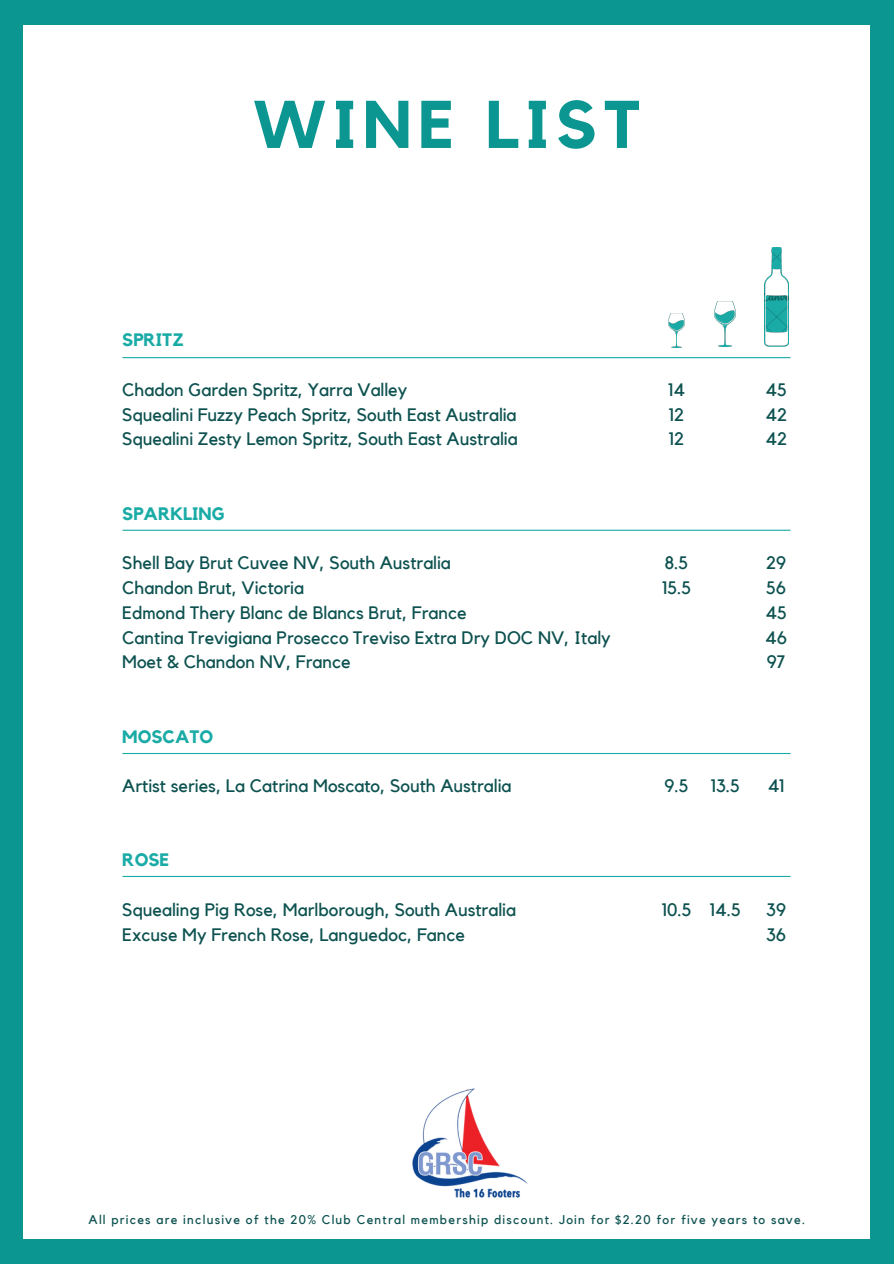
<style>
.page{position:relative;width:894px;height:1264px;background:#fff}
.page>*{position:absolute;margin:0;border:0;box-sizing:border-box;transform-origin:0 0}
.t1{font:700 66.6px "Kollektif";letter-spacing:.1em;color:#0b9691}
.t2{font:18px/24.8px "Kollektif";color:#0d5250}
.t3{font:700 18px "Kollektif";color:#1aaba6}
.t4{font:12.6px "Kollektif";letter-spacing:.1em;color:#0d5250}
</style>
<div class="page">
<div style="left:0;top:0;width:893px;height:1263px;background:#0b9691"></div>
<div style="left:23px;top:25px;width:846px;height:1213px;background:#fff"></div>
<img style="left:412px;top:1088px;width:116px;height:110px">
<img style="left:668px;top:313px;width:16px;height:34px">
<img style="left:714px;top:302px;width:21px;height:45px">
<img style="left:764px;top:248px;width:24px;height:99px">
<hr style="left:123px;top:753px;width:666px;height:1px;background:#1aaba6">
<hr style="left:123px;top:529px;width:666px;height:2px;background:#1aaba6">
<hr style="left:123px;top:875px;width:666px;height:2px;background:#1aaba6">
<hr style="left:123px;top:357px;width:666px;height:1px;background:#1aaba6">
<p class="t1" style="left:253px;top:94px;width:389px">WINE LIST</p>
<p class="t3" style="left:122px;top:332px;width:63px">SPRITZ</p>
<p class="t2" style="left:122px;top:378px;width:397px">Chadon Garden Spritz, Yarra Valley<br>Squealini Fuzzy Peach Spritz, South East Australia<br>Squealini Zesty Lemon Spritz, South East Australia</p>
<p class="t3" style="left:122px;top:505px;width:103px">SPARKLING</p>
<p class="t2" style="left:122px;top:551px;width:490px">Shell Bay Brut Cuvee NV, South Australia<br>Chandon Brut, Victoria<br>Edmond Thery Blanc de Blancs Brut, France<br>Cantina Trevigiana Prosecco Treviso Extra Dry DOC NV, Italy Moet &amp; Chandon NV, France</p>
<p class="t3" style="left:122px;top:728px;width:93px">MOSCATO</p>
<p class="t2" style="left:122px;top:774px;width:390px">Artist series, La Catrina Moscato, South Australia</p>
<p class="t3" style="left:122px;top:851px;width:48px">ROSE</p>
<p class="t2" style="left:122px;top:898px;width:395px">Squealing Pig Rose, Marlborough, South Australia<br>Excuse My French Rose, Languedoc, Fance</p>
<h1 class="t2" style="left:668px;top:378px;width:18px;text-align:justify">14<br>12<br>12</h1>
<p class="t2" style="left:661px;top:551px;width:31px">8.5<br>15.5</p>
<h3 class="t2" style="left:765px;top:378px;width:23px;text-align:justify">45<br>42<br>42</h3>
<h3 class="t2" style="left:765px;top:551px;width:23px;text-align:justify">29<br>56<br>45<br>46<br>97</h3>
<p class="t2" style="left:664px;top:774px;width:25px">9.5</p>
<p class="t2" style="left:710px;top:774px;width:31px">13.5</p>
<h3 class="t2" style="left:767px;top:774px;width:18px">41</h3>
<p class="t2" style="left:661px;top:898px;width:31px">10.5</p>
<h3 class="t2" style="left:709px;top:898px;width:32px">14.5</h3>
<h3 class="t2" style="left:766px;top:898px;width:21px">39<br>36</h3>
<h3 class="t4" style="left:88px;top:1213px;width:717px">All prices are inclusive of the 20% Club Central membership discount. Join for $2.20 for five years to save.</h3>
</div>
